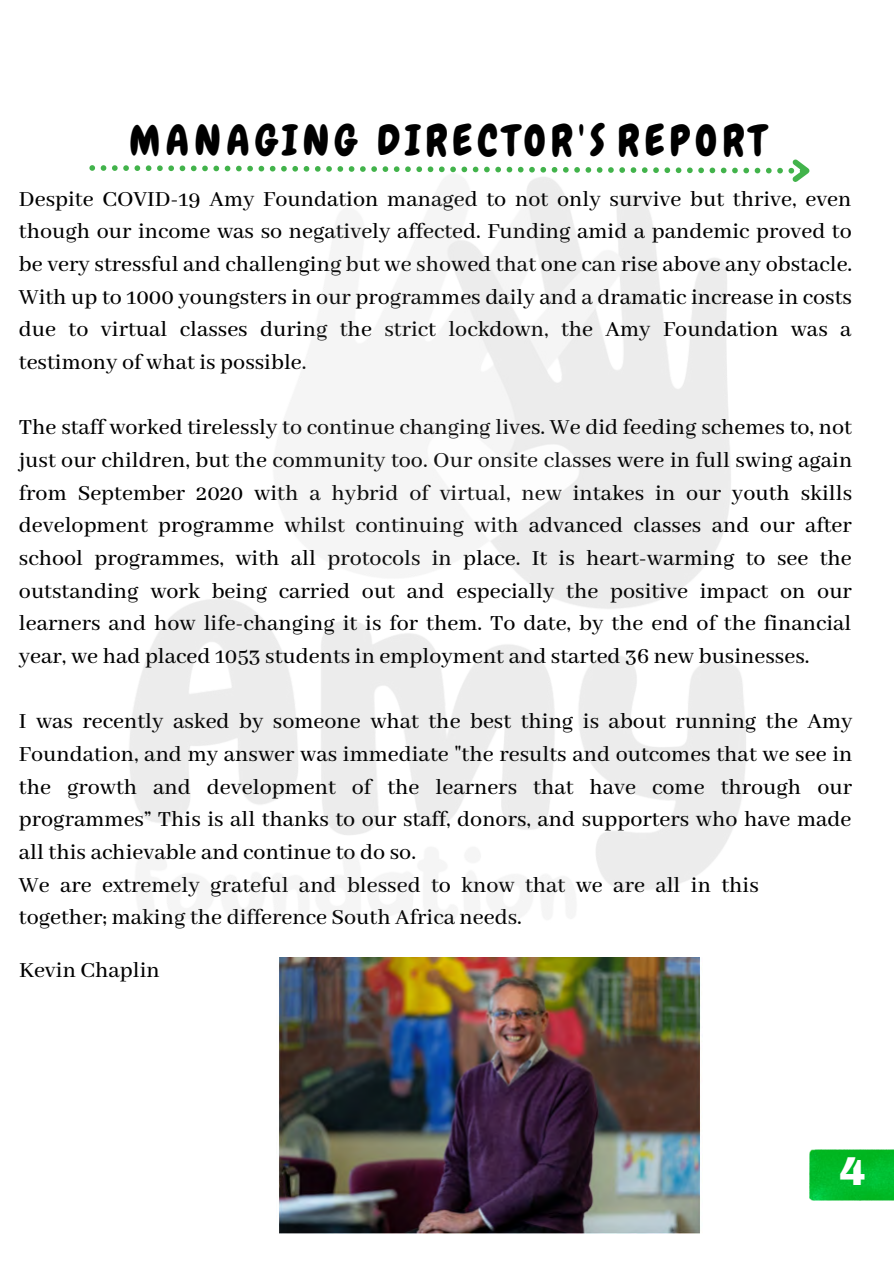
<style>
.page{position:relative;width:894px;height:1264px;background:#fff}
.page>*{position:absolute;margin:0;border:0;box-sizing:border-box;transform-origin:0 0}
.t1{font:42px "Chewy";letter-spacing:.13em;color:#000}
.t2{font:900 39px "Archivo";color:#fff}
.t3{font:500 24px/32.7px "Abhaya Libre";color:#000;text-align:justify}
</style>
<div class="page">
<img style="left:279px;top:1010px;width:422px;height:223px">
<img style="left:809px;top:1149px;width:84px;height:51px">
<img style="left:129px;top:187px;width:617px;height:823px">
<svg style="left:89px;top:159px;width:721px;height:28px"></svg>
<h1 class="t1" style="left:129px;top:114px;width:637px">MANAGING DIRECTOR'S REPORT</h1>
<p class="t3" style="left:19px;top:183px;width:834px">Despite COVID-19 Amy Foundation managed to not only survive but thrive, even though our income was so negatively affected. Funding amid a pandemic proved to be very stressful and challenging but we showed that one can rise above any obstacle.<br>With up to 1000 youngsters in our programmes daily and a dramatic increase in costs due to virtual classes during the strict lockdown, the Amy Foundation was a testimony of what is possible.</p>
<p class="t3" style="left:19px;top:412px;width:834px">The staff worked tirelessly to continue changing lives. We did feeding schemes to, not just our children, but the community too. Our onsite classes were in full swing again from September 2020 with a hybrid of virtual, new intakes in our youth skills development programme whilst continuing with advanced classes and our after school programmes, with all protocols in place. It is heart-warming to see the outstanding work being carried out and especially the positive impact on our learners and how life-changing it is for them. To date, by the end of the financial year, we had placed 1053 students in employment and started 36 new businesses.</p>
<p class="t3" style="left:19px;top:706px;width:834px">I was recently asked by someone what the best thing is about running the Amy Foundation, and my answer was immediate "the results and outcomes that we see in the growth and development of the learners that have come through our programmes” This is all thanks to our staff, donors, and supporters who have made all this achievable and continue to do so.</p>
<p class="t3" style="left:19px;top:869px;width:741px">We are extremely grateful and blessed to know that we are all in this together; making the difference South Africa needs.</p>
<p class="t3" style="left:19px;top:954px;width:142px">Kevin Chaplin</p>
<h2 class="t2" style="left:839px;top:1150px;width:28px">4</h2>
</div>
